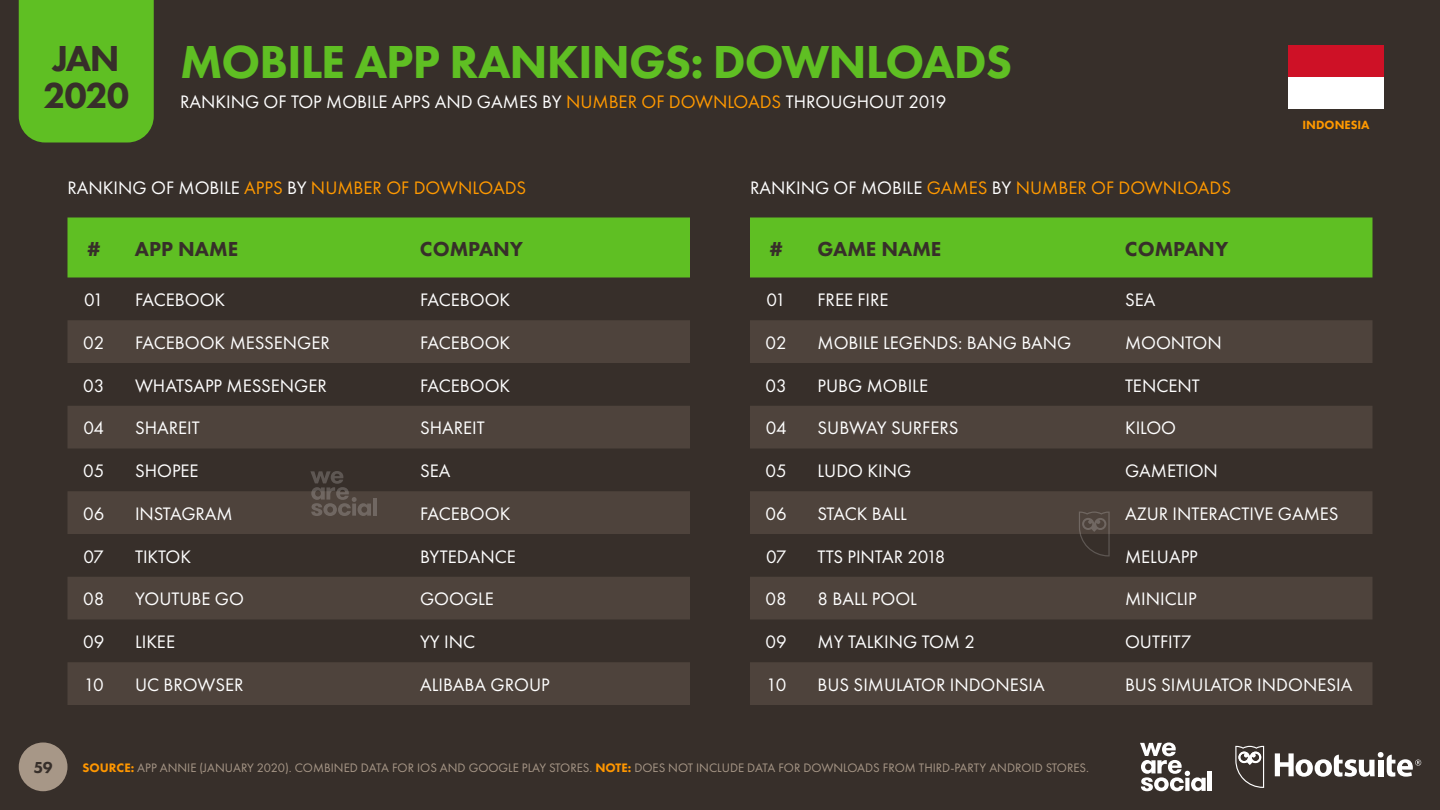
<style>
.page{position:relative;width:1440px;height:810px;background:#372f2a}
.page>*{position:absolute;margin:0;border:0;box-sizing:border-box;transform-origin:0 0}
.t1{font:800 48px "Futura PT";letter-spacing:-.02em;color:#5fbf23}
.t2{font:800 37.5px/37.5px "Futura PT";letter-spacing:-.035em;color:#372f2a}
.t3{font:800 21px "Futura PT";color:#372f2a}
.t4{font:18.75px "Futura PT";color:#fff}
.t5{font:18.75px "Futura PT";color:#f90}
.t6{font:800 16.5px "Futura PT";color:#372f2a}
.t7{font:12.75px "Futura PT";color:#a79787}
.t8{font:800 12.38px "Futura PT";color:#f90}
.s1{color:#f90}
.s2{color:#fff}
.s3{font-weight:800;color:#ff9700}
</style>
<div class="page">
<div style="left:19px;top:742px;width:49px;height:49px;background:#a79787;border-radius:50%"></div>
<svg style="left:1275px;top:752px;width:146px;height:25px"></svg>
<svg style="left:1235px;top:746px;width:29px;height:42px"></svg>
<svg style="left:1140px;top:743px;width:66px;height:48px"></svg>
<hr style="left:1208px;top:772px;width:4px;height:19px;background:#fff">
<div style="left:19px;top:0;width:135px;height:142px;background:#5fbf23"></div>
<div style="left:68px;top:218px;width:622px;height:60px;background:#5fbf23"></div>
<div style="left:750px;top:218px;width:622px;height:60px;background:#5fbf23"></div>
<svg style="left:68px;top:320px;width:622px;height:385px;fill:#4e433c"></svg>
<svg style="left:750px;top:320px;width:622px;height:385px;fill:#4e433c"></svg>
<div style="left:1288px;top:45px;width:96px;height:64px;background:#fff"></div>
<div style="left:1288px;top:45px;width:96px;height:32px;background:#ce1126"></div>
<svg style="left:1079px;top:512px;width:31px;height:44px"></svg>
<svg style="left:310px;top:471px;width:61px;height:45px"></svg>
<hr style="left:373px;top:498px;width:4px;height:18px;background:#706762">
<h2 class="t2" style="left:43px;top:39px;width:87px">JAN<br>2020</h2>
<h1 class="t1" style="left:180px;top:32px;width:834px">MOBILE APP RANKINGS: DOWNLOADS</h1>
<p class="t4" style="left:180px;top:91px;width:768px">RANKING OF TOP MOBILE APPS AND GAMES BY <span class="s1">NUMBER OF DOWNLOADS</span> THROUGHOUT 2019</p>
<p class="t5" style="left:68px;top:177px;width:460px"><span class="s2">RANKING OF MOBILE</span> APPS <span class="s2">BY</span> NUMBER OF DOWNLOADS</p>
<p class="t5" style="left:750px;top:177px;width:483px"><span class="s2">RANKING OF MOBILE</span> GAMES <span class="s2">BY</span> NUMBER OF DOWNLOADS</p>
<p class="t8" style="left:1303px;top:117px;width:69px">INDONESIA</p>
<p class="t6" style="left:33px;top:757px;width:21px">59</p>
<p class="t3" style="left:87px;top:235px;width:14px">#</p>
<p class="t3" style="left:135px;top:235px;width:105px">APP NAME</p>
<p class="t3" style="left:420px;top:235px;width:105px">COMPANY</p>
<p class="t3" style="left:770px;top:235px;width:14px">#</p>
<p class="t3" style="left:817px;top:235px;width:126px">GAME NAME</p>
<p class="t3" style="left:1125px;top:235px;width:105px">COMPANY</p>
<p class="t4" style="left:84px;top:289px;width:21px">01</p>
<p class="t4" style="left:135px;top:289px;width:92px">FACEBOOK</p>
<p class="t4" style="left:420px;top:289px;width:92px">FACEBOOK</p>
<p class="t4" style="left:83px;top:331px;width:23px">02</p>
<p class="t4" style="left:135px;top:331px;width:196px">FACEBOOK MESSENGER</p>
<p class="t4" style="left:420px;top:331px;width:92px">FACEBOOK</p>
<p class="t4" style="left:83px;top:374px;width:23px">03</p>
<p class="t4" style="left:135px;top:374px;width:193px">WHATSAPP MESSENGER</p>
<p class="t4" style="left:420px;top:374px;width:92px">FACEBOOK</p>
<p class="t4" style="left:83px;top:417px;width:22px">04</p>
<p class="t4" style="left:135px;top:417px;width:66px">SHAREIT</p>
<p class="t4" style="left:420px;top:417px;width:66px">SHAREIT</p>
<p class="t4" style="left:83px;top:460px;width:23px">05</p>
<p class="t4" style="left:135px;top:460px;width:65px">SHOPEE</p>
<p class="t4" style="left:420px;top:460px;width:32px">SEA</p>
<p class="t4" style="left:83px;top:502px;width:23px">06</p>
<p class="t4" style="left:135px;top:502px;width:99px">INSTAGRAM</p>
<p class="t4" style="left:420px;top:502px;width:92px">FACEBOOK</p>
<p class="t4" style="left:84px;top:545px;width:22px">07</p>
<p class="t4" style="left:135px;top:545px;width:58px">TIKTOK</p>
<p class="t4" style="left:420px;top:545px;width:97px">BYTEDANCE</p>
<p class="t4" style="left:83px;top:588px;width:23px">08</p>
<p class="t4" style="left:135px;top:588px;width:111px">YOUTUBE GO</p>
<p class="t4" style="left:420px;top:588px;width:75px">GOOGLE</p>
<p class="t4" style="left:83px;top:631px;width:23px">09</p>
<p class="t4" style="left:135px;top:631px;width:42px">LIKEE</p>
<p class="t4" style="left:420px;top:631px;width:57px">YY INC</p>
<p class="t4" style="left:84px;top:673px;width:22px">10</p>
<p class="t4" style="left:135px;top:673px;width:110px">UC BROWSER</p>
<p class="t4" style="left:420px;top:673px;width:131px">ALIBABA GROUP</p>
<p class="t4" style="left:767px;top:289px;width:21px">01</p>
<p class="t4" style="left:818px;top:289px;width:73px">FREE FIRE</p>
<p class="t4" style="left:1125px;top:289px;width:32px">SEA</p>
<p class="t4" style="left:766px;top:331px;width:23px">02</p>
<p class="t4" style="left:818px;top:331px;width:256px">MOBILE LEGENDS: BANG BANG</p>
<p class="t4" style="left:1125px;top:331px;width:98px">MOONTON</p>
<p class="t4" style="left:766px;top:374px;width:23px">03</p>
<p class="t4" style="left:818px;top:374px;width:112px">PUBG MOBILE</p>
<p class="t4" style="left:1125px;top:374px;width:76px">TENCENT</p>
<p class="t4" style="left:766px;top:417px;width:22px">04</p>
<p class="t4" style="left:818px;top:417px;width:143px">SUBWAY SURFERS</p>
<p class="t4" style="left:1125px;top:417px;width:53px">KILOO</p>
<p class="t4" style="left:766px;top:460px;width:23px">05</p>
<p class="t4" style="left:818px;top:460px;width:95px">LUDO KING</p>
<p class="t4" style="left:1125px;top:460px;width:94px">GAMETION</p>
<p class="t4" style="left:766px;top:502px;width:23px">06</p>
<p class="t4" style="left:818px;top:502px;width:91px">STACK BALL</p>
<p class="t4" style="left:1125px;top:502px;width:215px">AZUR INTERACTIVE GAMES</p>
<p class="t4" style="left:766px;top:545px;width:22px">07</p>
<p class="t4" style="left:818px;top:545px;width:129px">TTS PINTAR 2018</p>
<p class="t4" style="left:1125px;top:545px;width:74px">MELUAPP</p>
<p class="t4" style="left:766px;top:588px;width:23px">08</p>
<p class="t4" style="left:818px;top:588px;width:101px">8 BALL POOL</p>
<p class="t4" style="left:1125px;top:588px;width:73px">MINICLIP</p>
<p class="t4" style="left:766px;top:631px;width:23px">09</p>
<p class="t4" style="left:818px;top:631px;width:159px">MY TALKING TOM 2</p>
<p class="t4" style="left:1125px;top:631px;width:68px">OUTFIT7</p>
<p class="t4" style="left:766px;top:673px;width:22px">10</p>
<p class="t4" style="left:818px;top:673px;width:229px">BUS SIMULATOR INDONESIA</p>
<p class="t4" style="left:1125px;top:673px;width:229px">BUS SIMULATOR INDONESIA</p>
<p class="t7" style="left:82px;top:760px;width:1008px"><span class="s3">SOURCE:</span> APP ANNIE (JANUARY 2020). COMBINED DATA FOR IOS AND GOOGLE PLAY STORES. <span class="s3">NOTE:</span> DOES NOT INCLUDE DATA FOR DOWNLOADS FROM THIRD-PARTY ANDROID STORES.</p>
</div>
